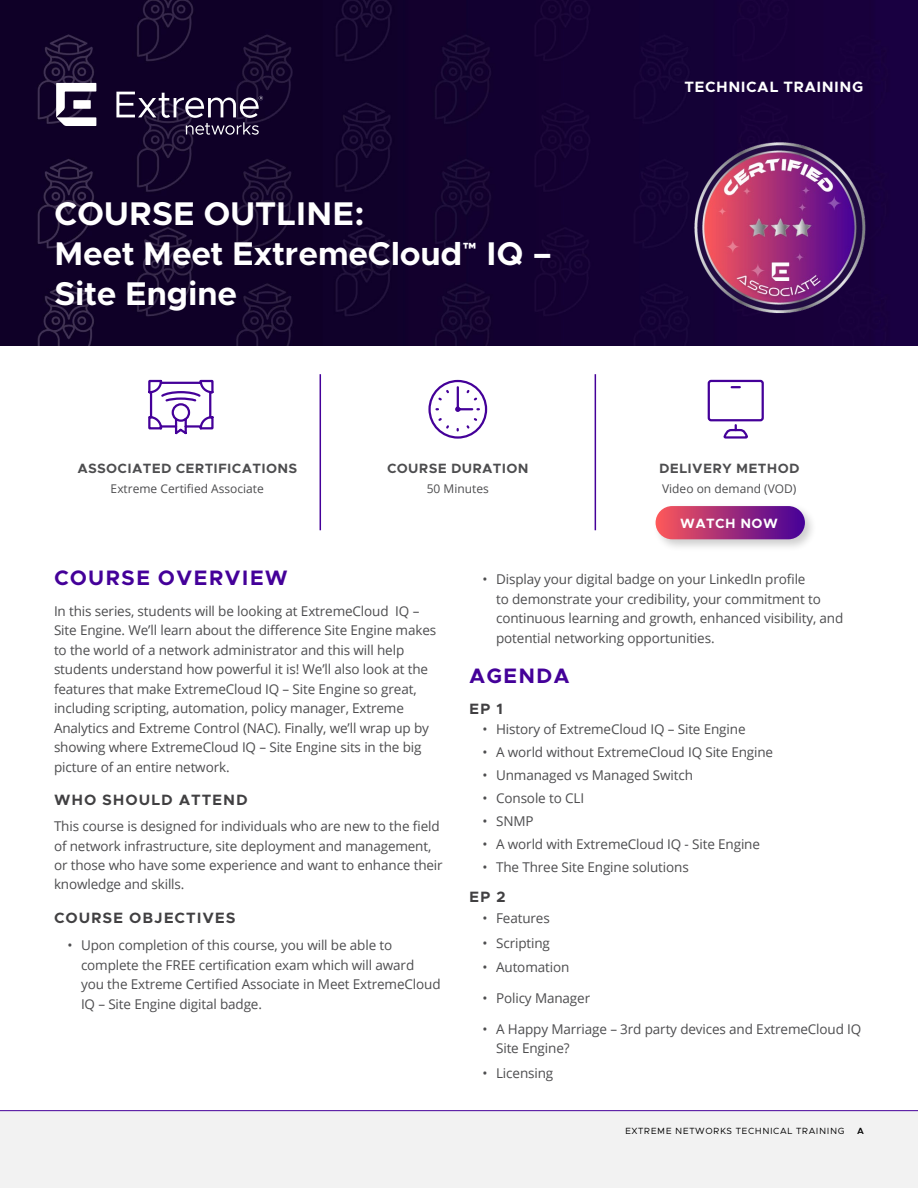
<style>
.page{position:relative;width:918px;height:1188px;background:#fff}
.page>*{position:absolute;margin:0;border:0;box-sizing:border-box;transform-origin:0 0}
.t1{font:700 33px/39.6px "Clarity City";letter-spacing:-.01em;color:#fff}
.t2{font:700 21px "Clarity City";letter-spacing:.05em;color:#409}
.t3{font:700 15px "Clarity City";letter-spacing:.06em;color:#414042}
.t4{font:700 15px "Clarity City";letter-spacing:.03em;color:#fff}
.t5{font:13.5px/19.5px "Open Sans";letter-spacing:-.01em;color:#4d4d4f}
.t6{font:700 13.5px "Clarity City";letter-spacing:.02em;color:#4d4d4f}
.t7{font:700 13.5px "Clarity City";letter-spacing:.03em;color:#fff}
.t8{font:12px "Open Sans";color:#4d4d4f}
.t9{font:9px "Clarity City";letter-spacing:.06em;color:#000}
.t10{font:600 9px "Clarity City";color:#000}
</style>
<div class="page">
<div style="left:0;top:1111px;width:918px;height:77px;background:#f2f2f2"></div>
<hr style="left:0;top:1110px;width:918px;height:1px;background:#450099">
<img style="left:0;top:0;width:918px;height:345px">
<svg style="left:56px;top:83px;width:40px;height:43px"></svg>
<svg style="left:116px;top:92px;width:147px;height:43px;background:#413654"></svg>
<svg style="left:428px;top:379px;width:60px;height:60px"></svg>
<hr style="left:320px;top:374px;width:1px;height:156px;background:#409">
<hr style="left:595px;top:374px;width:1px;height:156px;background:#409">
<svg style="left:148px;top:379px;width:66px;height:56px"></svg>
<svg style="left:707px;top:379px;width:57px;height:60px"></svg>
<img style="left:686px;top:133px;width:188px;height:188px">
<div style="left:653px;top:503px;width:165px;height:49px;background:#000;opacity:.2"></div>
<div style="left:656px;top:506px;width:149px;height:33px;background:linear-gradient(to right,#fb575a,#43009a);border-radius:17px"></div>
<h1 class="t1" style="left:54px;top:194px;width:500px">COURSE OUTLINE:<br>Meet Meet ExtremeCloud<sup>™</sup> IQ –<br>Site Engine</h1>
<p class="t6" style="left:77px;top:460px;width:221px">ASSOCIATED CERTIFICATIONS</p>
<p class="t8" style="left:111px;top:481px;width:155px">Extreme Certified Associate</p>
<p class="t6" style="left:387px;top:460px;width:143px">COURSE DURATION</p>
<p class="t8" style="left:427px;top:481px;width:64px">50 Minutes</p>
<p class="t4" style="left:685px;top:77px;width:180px">TECHNICAL TRAINING</p>
<p class="t6" style="left:659px;top:460px;width:142px">DELIVERY METHOD</p>
<p class="t8" style="left:662px;top:481px;width:136px">Video on demand (VOD)</p>
<p class="t7" style="left:680px;top:515px;width:99px">WATCH NOW</p>
<h2 class="t2" style="left:54px;top:565px;width:236px">COURSE OVERVIEW</h2>
<p class="t5" style="left:54px;top:601px;width:384px">In this series, students will be looking at ExtremeCloud IQ – Site Engine. We’ll learn about the difference Site Engine makes to the world of a network administrator and this will help students understand how powerful it is! We’ll also look at the features that make ExtremeCloud IQ – Site Engine so great, including scripting, automation, policy manager, Extreme Analytics and Extreme Control (NAC). Finally, we’ll wrap up by showing where ExtremeCloud IQ – Site Engine sits in the big picture of an entire network.</p>
<p class="t3" style="left:54px;top:790px;width:195px">WHO SHOULD ATTEND</p>
<p class="t5" style="left:54px;top:816px;width:390px">This course is designed for individuals who are new to the field of network infrastructure, site deployment and management, or those who have some experience and want to enhance their knowledge and skills.</p>
<p class="t3" style="left:54px;top:908px;width:183px">COURSE OBJECTIVES</p>
<p class="t5" style="left:81px;top:935px;width:361px;text-indent:-14px">• Upon completion of this course, you will be able to complete the FREE certification exam which will award you the Extreme Certified Associate in Meet ExtremeCloud IQ – Site Engine digital badge.</p>
<p class="t5" style="left:496px;top:569px;width:349px;text-indent:-14px">• Display your digital badge on your LinkedIn profile<br>to demonstrate your credibility, your commitment to continuous learning and growth, enhanced visibility, and potential networking opportunities.</p>
<h2 class="t2" style="left:469px;top:663px;width:102px">AGENDA</h2>
<p class="t3" style="left:469px;top:699px;width:35px">EP 1</p>
<p class="t5" style="left:483px;top:719px;width:264px">• History of ExtremeCloud IQ – Site Engine</p>
<p class="t5" style="left:483px;top:742px;width:292px">• A world without ExtremeCloud IQ Site Engine</p>
<p class="t5" style="left:483px;top:765px;width:212px">• Unmanaged vs Managed Switch</p>
<p class="t5" style="left:483px;top:788px;width:103px">• Console to CLI</p>
<p class="t5" style="left:483px;top:811px;width:53px">• SNMP</p>
<p class="t5" style="left:483px;top:834px;width:279px">• A world with ExtremeCloud IQ - Site Engine</p>
<p class="t5" style="left:483px;top:858px;width:208px">• The Three Site Engine solutions</p>
<p class="t3" style="left:469px;top:887px;width:38px">EP 2</p>
<p class="t5" style="left:483px;top:908px;width:69px">• Features</p>
<p class="t5" style="left:483px;top:933px;width:69px">• Scripting</p>
<p class="t5" style="left:483px;top:957px;width:88px">• Automation</p>
<p class="t5" style="left:483px;top:988px;width:109px">• Policy Manager</p>
<p class="t5" style="left:496px;top:1019px;width:367px;text-indent:-14px">• A Happy Marriage – 3rd party devices and ExtremeCloud IQ<br>Site Engine?</p>
<p class="t5" style="left:483px;top:1063px;width:72px">• Licensing</p>
<p class="t9" style="left:625px;top:1125px;width:221px">EXTREME NETWORKS TECHNICAL TRAINING</p>
<p class="t10" style="left:857px;top:1125px;width:8px">A</p>
</div>
